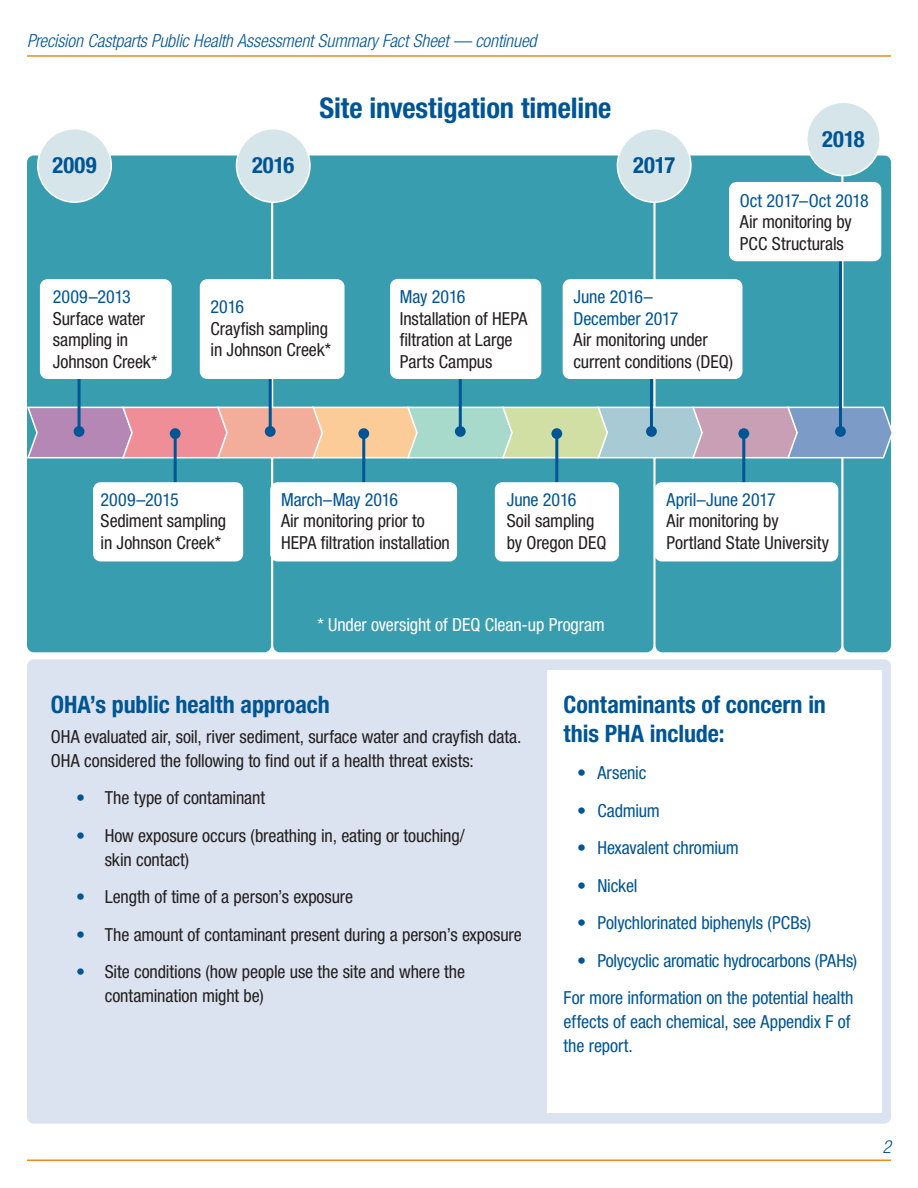
<style>
.page{position:relative;width:918px;height:1188px;background:#fff}
.page>*{position:absolute;margin:0;border:0;box-sizing:border-box;transform-origin:0 0}
.t1{font:700 condensed 28.5px "Helvetica Neue LT Std";letter-spacing:-.005em;color:#005594}
.t2{font:700 condensed 24px/28.8px "Helvetica Neue LT Std";letter-spacing:-.005em;color:#005594}
.Paragraph_text{font:700 condensed 22.5px "Helvetica Neue LT Std";letter-spacing:.005em;color:#005594}
.Paragraph_text-2{font:condensed 18px/21.6px "Helvetica Neue LT Std";letter-spacing:-.005em;color:#231f20}
.Paragraph_text-3{font:condensed 18px/24px "Helvetica Neue LT Std";letter-spacing:-.005em;color:#005594}
.Bullet{font:condensed 18px "Helvetica Neue LT Std";letter-spacing:-.01em;color:#005594}
.t3{font:italic 300 condensed 18px "Helvetica Neue LT Std";letter-spacing:-.005em;color:#005594}
.Paragraph_text-4{font:condensed 18px "Helvetica Neue LT Std";letter-spacing:-.005em;color:#fff}
.s1{color:#005594}
</style>
<div class="page">
<hr style="left:27px;top:55px;width:864px;height:2px;background:#ed891d">
<hr style="left:27px;top:1160px;width:864px;height:1px;background:#ed891d">
<div style="left:27px;top:659px;width:864px;height:465px;background:#dce3f0;border-radius:7px"></div>
<div style="left:547px;top:670px;width:335px;height:443px;background:#fff"></div>
<div style="left:27px;top:156px;width:244px;height:496px;background:#399db0;border-radius:7px"></div>
<div style="left:273px;top:156px;width:380px;height:496px;background:#399db0;border-radius:7px"></div>
<div style="left:656px;top:156px;width:185px;height:496px;background:#399db0;border-radius:7px"></div>
<div style="left:843px;top:156px;width:48px;height:496px;background:#399db0;border-radius:7px"></div>
<svg style="left:27px;top:405px;width:865px;height:54px;background:#c3b7b7"></svg>
<hr style="left:78px;top:353px;width:3px;height:78px;background:#005594">
<div style="left:74px;top:426px;width:10px;height:11px;background:#005594;border-radius:50%"></div>
<hr style="left:269px;top:353px;width:3px;height:78px;background:#005594">
<div style="left:265px;top:426px;width:11px;height:11px;background:#005594;border-radius:50%"></div>
<hr style="left:174px;top:434px;width:3px;height:70px;background:#005594">
<div style="left:170px;top:428px;width:11px;height:11px;background:#005594;border-radius:50%"></div>
<hr style="left:362px;top:434px;width:3px;height:70px;background:#005594">
<div style="left:358px;top:428px;width:11px;height:11px;background:#005594;border-radius:50%"></div>
<hr style="left:555px;top:434px;width:3px;height:70px;background:#005594">
<div style="left:551px;top:428px;width:11px;height:11px;background:#005594;border-radius:50%"></div>
<hr style="left:742px;top:434px;width:3px;height:70px;background:#005594">
<div style="left:738px;top:428px;width:11px;height:11px;background:#005594;border-radius:50%"></div>
<hr style="left:459px;top:353px;width:3px;height:78px;background:#005594">
<div style="left:455px;top:426px;width:11px;height:11px;background:#005594;border-radius:50%"></div>
<hr style="left:650px;top:353px;width:3px;height:78px;background:#005594">
<div style="left:646px;top:426px;width:11px;height:11px;background:#005594;border-radius:50%"></div>
<hr style="left:839px;top:242px;width:3px;height:189px;background:#005594">
<div style="left:835px;top:426px;width:11px;height:11px;background:#005594;border-radius:50%"></div>
<div style="left:41px;top:280px;width:130px;height:98px;background:#fff;border-radius:7px"></div>
<div style="left:40px;top:279px;width:132px;height:100px;border:2px solid #fff;border-radius:7px"></div>
<div style="left:94px;top:483px;width:148px;height:78px;background:#fff;border-radius:7px"></div>
<div style="left:93px;top:482px;width:150px;height:79px;border:2px solid #fff;border-radius:7px"></div>
<div style="left:271px;top:483px;width:185px;height:78px;background:#fff;border-radius:7px"></div>
<div style="left:270px;top:482px;width:187px;height:79px;border:2px solid #fff;border-radius:7px"></div>
<div style="left:496px;top:483px;width:122px;height:78px;background:#fff;border-radius:7px"></div>
<div style="left:495px;top:482px;width:124px;height:79px;border:2px solid #fff;border-radius:7px"></div>
<div style="left:655px;top:483px;width:183px;height:78px;background:#fff;border-radius:7px"></div>
<div style="left:654px;top:482px;width:184px;height:79px;border:2px solid #fff;border-radius:7px"></div>
<div style="left:201px;top:280px;width:143px;height:98px;background:#fff;border-radius:7px"></div>
<div style="left:200px;top:279px;width:145px;height:100px;border:2px solid #fff;border-radius:7px"></div>
<div style="left:563px;top:280px;width:179px;height:98px;background:#fff;border-radius:7px"></div>
<div style="left:563px;top:279px;width:179px;height:100px;border:2px solid #fff;border-radius:7px"></div>
<div style="left:730px;top:183px;width:151px;height:77px;background:#fff;border-radius:7px"></div>
<div style="left:729px;top:182px;width:152px;height:79px;border:2px solid #fff;border-radius:7px"></div>
<div style="left:391px;top:280px;width:150px;height:98px;background:#fff;border-radius:7px"></div>
<div style="left:390px;top:279px;width:151px;height:100px;border:2px solid #fff;border-radius:7px"></div>
<div style="left:38px;top:129px;width:73px;height:73px;background:#d6e5ea;border-radius:50%"></div>
<div style="left:37px;top:128px;width:75px;height:75px;border:2px solid #fff;border-radius:50%"></div>
<div style="left:237px;top:129px;width:73px;height:73px;background:#d6e5ea;border-radius:50%"></div>
<div style="left:236px;top:128px;width:75px;height:75px;border:2px solid #fff;border-radius:50%"></div>
<div style="left:617px;top:129px;width:74px;height:73px;background:#d6e5ea;border-radius:50%"></div>
<div style="left:617px;top:128px;width:75px;height:75px;border:2px solid #fff;border-radius:50%"></div>
<div style="left:807px;top:102px;width:73px;height:74px;background:#d6e5ea;border-radius:50%"></div>
<div style="left:806px;top:102px;width:75px;height:74px;border:2px solid #fff;border-radius:50%"></div>
<p class="t3" style="left:27px;top:31px;width:511px">Precision Castparts Public Health Assessment Summary Fact Sheet — continued</p>
<p class="t1" style="left:320px;top:90px;width:293px">Site investigation timeline</p>
<p class="Paragraph_text" style="left:52px;top:152px;width:46px">2009</p>
<p class="Paragraph_text" style="left:252px;top:152px;width:44px">2016</p>
<p class="Paragraph_text" style="left:633px;top:152px;width:44px">2017</p>
<p class="Paragraph_text" style="left:822px;top:125px;width:44px">2018</p>
<p class="Paragraph_text-3" style="left:740px;top:188px;width:131px">Oct 2017–Oct 2018</p>
<p class="Paragraph_text-2" style="left:740px;top:211px;width:114px">Air monitoring by<br>PCC Structurals</p>
<p class="Paragraph_text-3" style="left:53px;top:285px;width:80px">2009–2013</p>
<p class="Paragraph_text-2" style="left:53px;top:307px;width:106px">Surface water sampling in<br>Johnson Creek*</p>
<p class="Paragraph_text-3" style="left:211px;top:294px;width:35px">2016</p>
<p class="Paragraph_text-2" style="left:211px;top:317px;width:122px">Crayfish sampling in Johnson Creek*</p>
<p class="Paragraph_text-3" style="left:400px;top:285px;width:67px">May 2016</p>
<p class="Paragraph_text-2" style="left:400px;top:307px;width:129px">Installation of HEPA filtration at Large<br>Parts Campus</p>
<p class="Paragraph_text-3" style="left:573px;top:286px;width:106px;line-height:21.6px">June 2016–<br>December 2017</p>
<p class="Paragraph_text-2" style="left:573px;top:329px;width:161px">Air monitoring under current conditions (DEQ)</p>
<p class="Paragraph_text-3" style="left:101px;top:487px;width:80px">2009–2015</p>
<p class="Paragraph_text-2" style="left:101px;top:510px;width:127px">Sediment sampling in Johnson Creek*</p>
<p class="Paragraph_text-3" style="left:281px;top:487px;width:119px">March–May 2016</p>
<p class="Paragraph_text-2" style="left:281px;top:510px;width:170px">Air monitoring prior to<br>HEPA filtration installation</p>
<p class="Paragraph_text-3" style="left:507px;top:487px;width:71px">June 2016</p>
<p class="Paragraph_text-2" style="left:507px;top:510px;width:101px">Soil sampling by Oregon DEQ</p>
<p class="Paragraph_text-4" style="left:317px;top:614px;width:289px">* Under oversight of DEQ Clean-up Program</p>
<p class="Paragraph_text-3" style="left:667px;top:487px;width:111px">April–June 2017</p>
<p class="Paragraph_text-2" style="left:667px;top:510px;width:164px">Air monitoring by<br>Portland State University</p>
<p class="t2" style="left:51px;top:690px;width:280px">OHA’s public health approach</p>
<p class="Paragraph_text-2" style="left:51px;top:724px;width:472px;line-height:24px">OHA evaluated air, soil, river sediment, surface water and crayfish data.<br>OHA considered the following to find out if a health threat exists:</p>
<p class="Paragraph_text-2" style="left:76px;top:787px;width:190px"><span class="s1">•</span> The type of contaminant</p>
<p class="Paragraph_text-2" style="left:105px;top:823px;width:362px;line-height:24px;text-indent:-28px"><span class="s1">•</span> How exposure occurs (breathing in, eating or touching/ skin contact)</p>
<p class="Paragraph_text-2" style="left:76px;top:886px;width:278px"><span class="s1">•</span> Length of time of a person’s exposure</p>
<p class="Paragraph_text-2" style="left:76px;top:923px;width:447px"><span class="s1">•</span> The amount of contaminant present during a person’s exposure</p>
<p class="Paragraph_text-2" style="left:105px;top:960px;width:362px;line-height:24px;text-indent:-28px"><span class="s1">•</span> Site conditions (how people use the site and where the contamination might be)</p>
<p class="t2" style="left:564px;top:690px;width:264px">Contaminants of concern in this PHA include:</p>
<p class="Bullet" style="left:577px;top:763px;width:71px">• Arsenic</p>
<p class="Bullet" style="left:577px;top:800px;width:84px">• Cadmium</p>
<p class="Bullet" style="left:577px;top:838px;width:163px">• Hexavalent chromium</p>
<p class="Bullet" style="left:577px;top:875px;width:62px">• Nickel</p>
<p class="Bullet" style="left:577px;top:913px;width:236px">• Polychlorinated biphenyls (PCBs)</p>
<p class="Bullet" style="left:577px;top:950px;width:281px">• Polycyclic aromatic hydrocarbons (PAHs)</p>
<p class="Paragraph_text-3" style="left:564px;top:986px;width:291px">For more information on the potential health effects of each chemical, see Appendix F of the report.</p>
<p class="t3" style="left:882px;top:1137px;width:10px">2</p>
</div>
